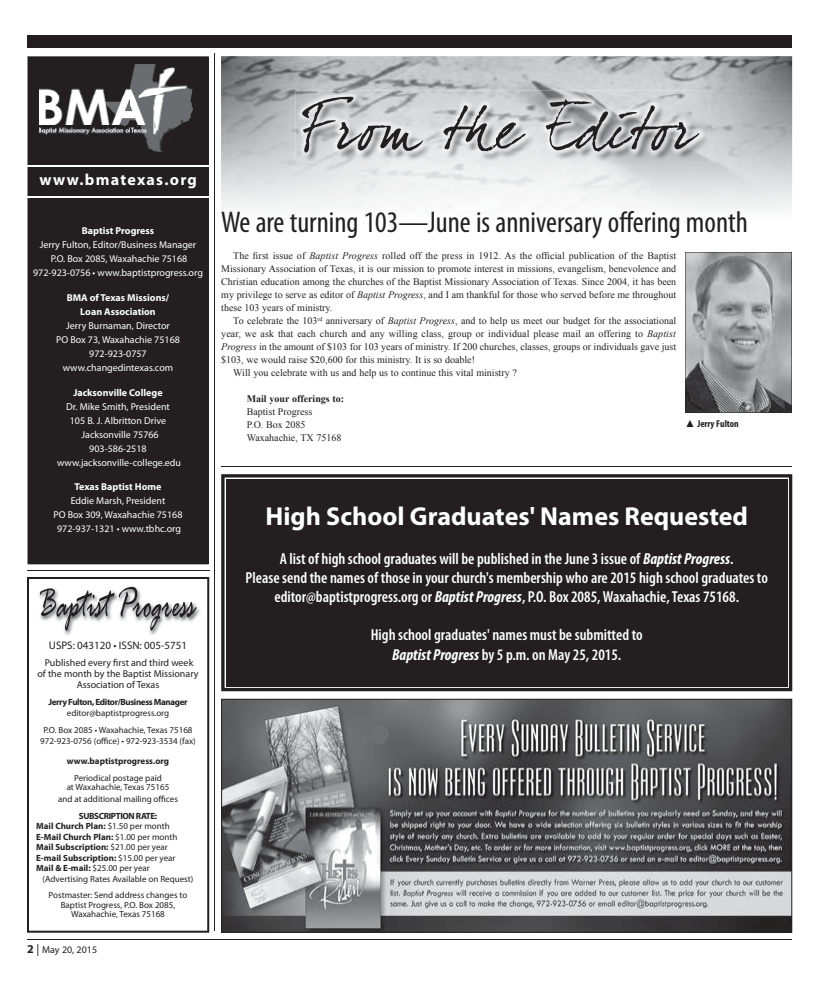
<style>
.page{position:relative;width:819px;height:990px;background:#fff}
.page>*{position:absolute;margin:0;border:0;box-sizing:border-box;transform-origin:0 0}
.t1{font:condensed 30px "Myriad Pro";color:#231f20}
.t2{font:700 26px "Myriad Pro";color:#fff}
.t3{font:600 condensed 16px/19.2px "Myriad Pro";color:#fff;text-align:center}
.t4{font:700 16px "Myriad Pro";letter-spacing:.08em;color:#fff}
.t5{font:11px "Myriad Pro";color:#231f20}
.t6{font:10px/13px "Times New Roman";color:#231f20;text-align:justify}
.t7{font:10px/14px "Myriad Pro";color:#fff;text-align:center}
.t8{font:10px/10.5px "Myriad Pro";color:#231f20;text-align:center}
.t9{font:700 10px/14px "Myriad Pro";color:#fff;text-align:center}
.t10{font:700 10px "Times New Roman";color:#231f20}
.t11{font:700 condensed 10px "Myriad Pro";color:#231f20}
.t12{font:9px/9.5px "Myriad Pro";color:#231f20;text-align:center}
.t13{font:700 9px/10.5px "Myriad Pro";color:#231f20}
.t14{font:700 9px "Myriad Pro";letter-spacing:-.04em;color:#231f20}
.s1{font-weight:400}
.s2{font-weight:700;font-size:12px}
.s3{font-size:12px}
.s4{font-style:italic}
.s5{font-family:"Times New Roman";font-weight:400;font-stretch:normal}
.s6{font-weight:700;font-style:italic}
</style>
<div class="page">
<hr style="left:28px;top:939px;width:764px;height:1px;background:#231f20">
<div style="left:27px;top:35px;width:765px;height:13px;background:#231f20"></div>
<hr style="left:27px;top:570px;width:182px;height:1px;background:#231f20">
<svg style="left:27px;top:577px;width:182px;height:356px"></svg>
<div style="left:28px;top:56px;width:181px;height:508px;background:#231f20"></div>
<hr style="left:24px;top:165px;width:188px;height:2px;background:#fff">
<hr style="left:26px;top:196px;width:186px;height:2px;background:#fff">
<img style="left:30px;top:582px;width:175px;height:54px">
<svg style="left:40px;top:587px;width:157px;height:44px"></svg>
<hr style="left:215px;top:53px;width:1px;height:878px;background:#231f20">
<img style="left:39px;top:65px;width:153px;height:91px">
<img style="left:221px;top:56px;width:106px;height:152px">
<img style="left:327px;top:56px;width:465px;height:42px">
<img style="left:296px;top:90px;width:410px;height:69px">
<img style="left:302px;top:96px;width:404px;height:63px">
<svg style="left:302px;top:97px;width:397px;height:56px;background:#b2b3b5"></svg>
<svg style="left:685px;top:252px;width:107px;height:161px;background:#959799"></svg>
<hr style="left:221px;top:467px;width:571px;height:1px;background:#231f20">
<svg style="left:221px;top:474px;width:571px;height:217px;background:#4e4b4c"></svg>
<div style="left:228px;top:481px;width:558px;height:204px;background:#231f20"></div>
<svg style="left:221px;top:699px;width:571px;height:234px;background:#767678"></svg>
<h3 class="t4" style="left:39px;top:169px;width:159px">www.bmatexas.org</h3>
<p class="t9" style="left:82px;top:223px;width:74px">Baptist Progress</p>
<p class="t7" style="left:33px;top:237px;width:171px">Jerry Fulton, Editor/Business Manager<br>P.O. Box 2085, Waxahachie 75168<br>972-923-0756 • www.baptistprogress.org</p>
<p class="t9" style="left:67px;top:290px;width:104px">BMA of Texas Missions/<br>Loan Association</p>
<p class="t7" style="left:56px;top:318px;width:125px">Jerry Burnaman, Director<br>PO Box 73, Waxahachie 75168<br>972-923-0757 www.changedintexas.com</p>
<p class="t9" style="left:73px;top:385px;width:91px">Jacksonville College</p>
<p class="t7" style="left:57px;top:399px;width:126px">Dr. Mike Smith, President<br>105 B. J. Albritton Drive<br>Jacksonville 75766<br>903-586-2518 www.jacksonville-college.edu</p>
<p class="t9" style="left:75px;top:480px;width:88px">Texas Baptist Home</p>
<p class="t7" style="left:53px;top:494px;width:131px">Eddie Marsh, President<br>PO Box 309, Waxahachie 75168<br>972-937-1321 • www.tbhc.org</p>
<p class="t5" style="left:49px;top:638px;width:140px">USPS: 043120 • ISSN: 005-5751</p>
<p class="t8" style="left:37px;top:657px;width:163px">Published every first and third week<br>of the month by the Baptist Missionary</p>
<p class="t8" style="left:77px;top:679px;width:84px">Association of Texas</p>
<p class="t14" style="left:48px;top:696px;width:141px">Jerry Fulton, Editor/Business Manager</p>
<p class="t12" style="left:43px;top:705px;width:151px;line-height:16.2px">editor@baptistprogress.org<br>P.O. Box 2085 • Waxahachie, Texas 75168</p>
<p class="t12" style="left:40px;top:736px;width:157px">972-923-0756 (office) • 972-923-3534 (fax)</p>
<p class="t13" style="left:67px;top:755px;width:104px">www.baptistprogress.org</p>
<p class="t12" style="left:67px;top:773px;width:104px">Periodical postage paid<br>at Waxahachie, Texas 75165</p>
<p class="t12" style="left:58px;top:794px;width:121px">and at additional mailing offices</p>
<p class="t13" style="left:36px;top:810px;width:143px;text-indent:43px">SUBSCRIPTION RATE:<br>Mail Church Plan: <span class="s1">$1.50 per month<br></span>E-Mail Church Plan: <span class="s1">$1.00 per month<br></span>Mail Subscription: <span class="s1">$21.00 per year<br></span>E-mail Subscription: <span class="s1">$15.00 per year<br></span>Mail &amp; E-mail: <span class="s1">$25.00 per year</span></p>
<p class="t12" style="left:43px;top:870px;width:152px;line-height:16.7px">(Advertising Rates Available on Request)<br>Postmaster: Send address changes to</p>
<p class="t12" style="left:61px;top:900px;width:116px">Baptist Progress, P.O. Box 2085,<br>Waxahachie, Texas 75168</p>
<p class="t8" style="left:27px;top:944px;width:72px"><span class="s2">2</span> <span class="s3">|</span> May 20, 2015</p>
<h1 class="t1" style="left:221px;top:204px;width:528px">We are turning 103—June is anniversary offering month</h1>
<p class="t6" style="left:221px;top:249px;width:457px;text-indent:12px">The first issue of <span class="s4">Baptist Progress</span> rolled off the press in 1912. As the official publication of the Baptist Missionary Association of Texas, it is our mission to promote interest in missions, evangelism, benevolence and Christian education among the churches of the Baptist Missionary Association of Texas. Since 2004, it has been my privilege to serve as editor of <span class="s4">Baptist Progress</span>, and I am thankful for those who served before me throughout these 103 years of ministry.</p>
<p class="t6" style="left:233px;top:314px;width:445px">To celebrate the 103<sup>rd</sup> anniversary of <span class="s4">Baptist Progress</span>, and to help us meet our budget for the associational</p>
<p class="t6" style="left:221px;top:327px;width:456px">year, we ask that each church and any willing class, group or individual please mail an offering to <span class="s4">Baptist</span></p>
<p class="t6" style="left:221px;top:340px;width:457px"><span class="s4">Progress</span> in the amount of $103 for 103 years of ministry. If 200 churches, classes, groups or individuals gave just</p>
<p class="t6" style="left:221px;top:353px;width:255px">$103, we would raise $20,600 for this ministry. It is so doable!</p>
<p class="t6" style="left:233px;top:366px;width:285px">Will you celebrate with us and help us to continue this vital ministry ?</p>
<p class="t10" style="left:247px;top:392px;width:99px">Mail your offerings to:</p>
<p class="t6" style="left:247px;top:405px;width:96px;text-align:left">Baptist Progress<br>P.O. Box 2085<br>Waxahachie, TX 75168</p>
<p class="t11" style="left:685px;top:417px;width:55px"><span class="s5">▲</span> Jerry Fulton</p>
<h2 class="t2" style="left:266px;top:500px;width:484px">High School Graduates' Names Requested</h2>
<p class="t3" style="left:246px;top:549px;width:524px">A list of high school graduates will be published in the June 3 issue of <span class="s6">Baptist Progress</span>.<br>Please send the names of those in your church's membership who are 2015 high school graduates to editor@baptistprogress.org or <span class="s6">Baptist Progress</span>, P.O. Box 2085, Waxahachie, Texas 75168.</p>
<h3 class="t3" style="left:371px;top:626px;width:274px">High school graduates' names must be submitted to<br><span class="s6">Baptist Progress</span> by 5 p.m. on May 25, 2015.</h3>
</div>
